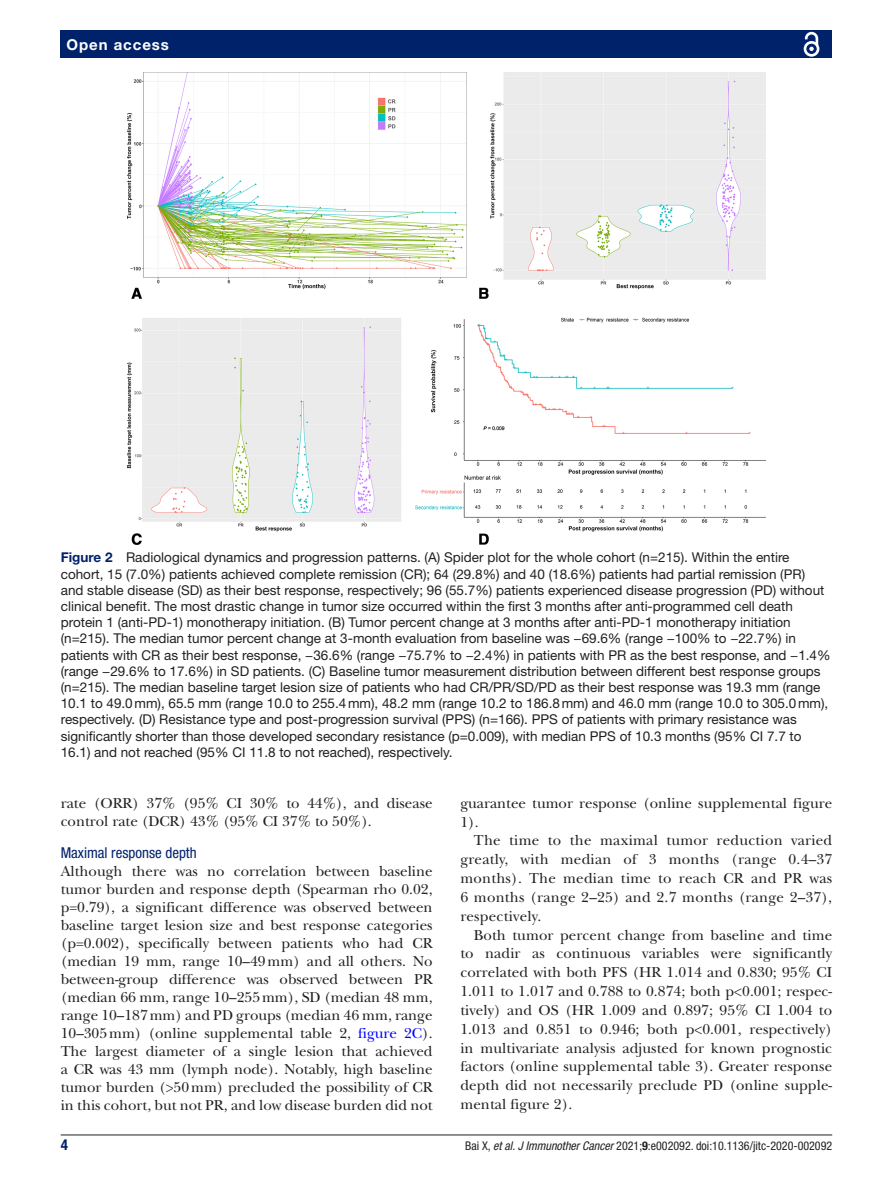
<style>
.page{position:relative;width:893px;height:1191px;background:#fff}
.page>*{position:absolute;margin:0;border:0;box-sizing:border-box;transform-origin:0 0}
.t1{font:15px/18px "New Baskerville";color:#231f20;text-align:justify}
.t2{font:condensed 15px "Helvetica Neue LT Std";color:#00226b}
.t3{font:700 15px "Helvetica Neue LT Std";letter-spacing:.065em;color:#fff}
.t4{font:700 condensed 15px "Helvetica Neue LT Std";color:#00226b}
.t5{font:13.5px/16.2px "Helvetica Neue LT Std";color:#231f20}
.t6{font:condensed 12px "Helvetica Neue LT Std";color:#231f20}
.s1{font-weight:700;color:#00226b}
.s2{color:#00f}
.s3{font-style:italic}
.s4{font-weight:700}
</style>
<div class="page">
<hr style="left:61px;top:1134px;width:771px;height:1px;background:#231f20">
<div style="left:61px;top:31px;width:771px;height:27px;background:#00226b"></div>
<svg style="left:803px;top:31px;width:17px;height:26px"></svg>
<img style="left:128px;top:73px;width:637px;height:471px">
<p class="t3" style="left:66px;top:35px;width:104px">Open access</p>
<p class="t5" style="left:61px;top:549px;width:771px"><span class="s1">Figure 2</span> Radiological dynamics and progression patterns. (A) Spider plot for the whole cohort (n=215). Within the entire cohort, 15 (7.0%) patients achieved complete remission (CR); 64 (29.8%) and 40 (18.6%) patients had partial remission (PR) and stable disease (SD) as their best response, respectively; 96 (55.7%) patients experienced disease progression (PD) without clinical benefit. The most drastic change in tumor size occurred within the first 3 months after anti-programmed cell death protein 1 (anti-PD-1) monotherapy initiation. (B) Tumor percent change at 3 months after anti-PD-1 monotherapy initiation (n=215). The median tumor percent change at 3-month evaluation from baseline was −69.6% (range −100% to −22.7%) in patients with CR as their best response, −36.6% (range −75.7% to −2.4%) in patients with PR as the best response, and −1.4% (range −29.6% to 17.6%) in SD patients. (C) Baseline tumor measurement distribution between different best response groups (n=215). The median baseline target lesion size of patients who had CR/PR/SD/PD as their best response was 19.3 mm (range 10.1 to 49.0mm), 65.5 mm (range 10.0 to 255.4mm), 48.2 mm (range 10.2 to 186.8mm) and 46.0 mm (range 10.0 to 305.0mm), respectively. (D) Resistance type and post-progression survival (PPS) (n=166). PPS of patients with primary resistance was significantly shorter than those developed secondary resistance (p=0.009), with median PPS of 10.3 months (95% CI 7.7 to 16.1) and not reached (95% CI 11.8 to not reached), respectively.</p>
<p class="t1" style="left:61px;top:793px;width:373px;line-height:18.5px">rate (ORR) 37% (95% CI 30% to 44%), and disease control rate (DCR) 43% (95% CI 37% to 50%).</p>
<p class="t2" style="left:61px;top:843px;width:138px">Maximal response depth</p>
<p class="t1" style="left:61px;top:862px;width:373px">Although there was no correlation between baseline tumor burden and response depth (Spearman rho 0.02, p=0.79), a significant difference was observed between baseline target lesion size and best response categories (p=0.002), specifically between patients who had CR (median 19 mm, range 10–49mm) and all others. No between-group difference was observed between PR (median 66 mm, range 10–255mm), SD (median 48 mm, range 10–187mm) and PD groups (median 46 mm, range 10–305mm) (online supplemental table 2, <span class="s2">figure 2C</span>).<br>The largest diameter of a single lesion that achieved a CR was 43 mm (lymph node). Notably, high baseline tumor burden (&gt;50mm) precluded the possibility of CR in this cohort, but not PR, and low disease burden did not</p>
<p class="t1" style="left:460px;top:793px;width:373px;line-height:18.9px">guarantee tumor response (online supplemental figure<br>1).</p>
<p class="t1" style="left:460px;top:831px;width:373px;line-height:18.8px;text-indent:13px">The time to the maximal tumor reduction varied greatly, with median of 3 months (range 0.4–37 months). The median time to reach CR and PR was 6 months (range 2–25) and 2.7 months (range 2–37), respectively.</p>
<p class="t1" style="left:460px;top:925px;width:373px;line-height:18.8px;text-indent:13px">Both tumor percent change from baseline and time to nadir as continuous variables were significantly correlated with both PFS (HR 1.014 and 0.830; 95% CI 1.011 to 1.017 and 0.788 to 0.874; both p&lt;0.001; respec&shy;tively) and OS (HR 1.009 and 0.897; 95% CI 1.004 to 1.013 and 0.851 to 0.946; both p&lt;0.001, respectively) in multivariate analysis adjusted for known prognostic factors (online supplemental table 3). Greater response depth did not necessarily preclude PD (online supple&shy;mental figure 2).</p>
<p class="t4" style="left:61px;top:1135px;width:9px">4</p>
<p class="t6" style="left:465px;top:1138px;width:368px">Bai X, <span class="s3">et al</span>. <span class="s3">J Immunother Cancer</span> 2021;<span class="s4">9</span>:e002092. doi:10.1136/jitc-2020-002092</p>
</div>
